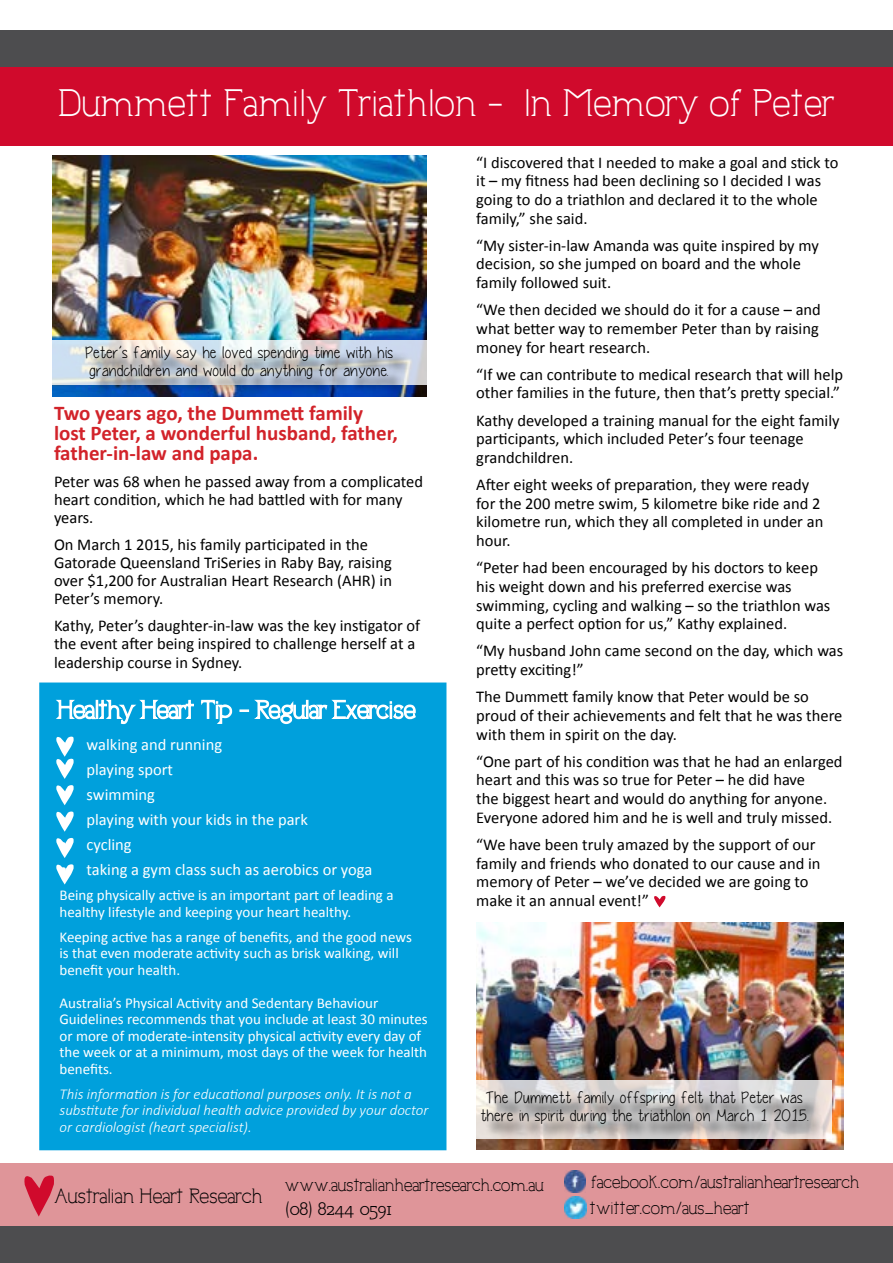
<style>
.page{position:relative;width:893px;height:1263px;background:#fff}
.page>*{position:absolute;margin:0;border:0;box-sizing:border-box;transform-origin:0 0}
.t1{font:39px "Uptown Elegance";letter-spacing:.01em;color:#fff}
.t2{font:700 21px/19.6px "Calibri";color:#d2232a}
.t3{font:21px "Uptown Elegance";color:#000}
.t4{font:18px "Uptown Elegance";color:#000}
.t5{font:18px "Sugarcubes";letter-spacing:-.05em;color:#000}
.t6{font:16.5px/18.6px "Calibri";color:#000}
.t7{font:16.5px/18px "Yummy Cupcakes";letter-spacing:.03em;color:#000}
.t8{font:16.5px "Calibri";color:#fff}
.t9{font:15px/16.5px "Calibri";color:#fff}
.t10{font:italic 300 15px/16.5px "Calibri";color:#fff}
</style>
<div class="page">
<div style="left:0;top:1163px;width:893px;height:64px;background:#df9599"></div>
<div style="left:0;top:30px;width:893px;height:37px;background:#4d4d4f"></div>
<div style="left:0;top:67px;width:893px;height:79px;background:#d00a2c"></div>
<div style="left:0;top:1227px;width:893px;height:36px;background:#4d4d4f"></div>
<svg style="left:24px;top:1175px;width:30px;height:41px"></svg>
<img style="left:564px;top:1171px;width:22px;height:21px">
<img style="left:564px;top:1196px;width:23px;height:22px">
<svg style="left:654px;top:896px;width:11px;height:11px"></svg>
<div style="left:40px;top:683px;width:406px;height:466px;background:#00a0dc"></div>
<div style="left:39px;top:682px;width:407px;height:468px;border:2px solid #00a0dc"></div>
<img style="left:476px;top:922px;width:367px;height:228px">
<img style="left:52px;top:155px;width:374px;height:241px">
<svg style="left:52px;top:340px;width:374px;height:45px;background:#dae1e9"></svg>
<div style="left:88px;top:348px;width:323px;height:48px;background:#000;opacity:.75"></div>
<svg style="left:476px;top:1080px;width:355px;height:58px;background:#dfdbda"></svg>
<div style="left:483px;top:1093px;width:344px;height:48px;background:#000;opacity:.75"></div>
<svg style="left:54px;top:682px;width:179px;height:43px"></svg>
<svg style="left:239px;top:699px;width:177px;height:26px"></svg>
<svg style="left:56px;top:785px;width:18px;height:20px"></svg>
<svg style="left:56px;top:736px;width:18px;height:43px"></svg>
<svg style="left:56px;top:811px;width:18px;height:21px"></svg>
<svg style="left:56px;top:864px;width:18px;height:20px"></svg>
<svg style="left:56px;top:838px;width:18px;height:20px"></svg>
<h1 class="t1" style="left:59px;top:82px;width:777px">Dummett Family Triathlon – In Memory of Peter</h1>
<p class="t7" style="left:85px;top:343px;width:309px">Peter’s family say he loved spending time with his grandchildren and would do anything for anyone.</p>
<p class="t2" style="left:54px;top:404px;width:346px">Two years ago, the Dummett family lost Peter, a wonderful husband, father, father-in-law and papa.</p>
<p class="t6" style="left:54px;top:472px;width:371px;line-height:18.1px">Peter was 68 when he passed away from a complicated heart condition, which he had battled with for many years.</p>
<p class="t6" style="left:54px;top:535px;width:340px;line-height:18.1px">On March 1 2015, his family participated in the Gatorade Queensland TriSeries in Raby Bay, raising over $1,200 for Australian Heart Research (AHR) in Peter’s memory.</p>
<p class="t6" style="left:54px;top:617px;width:368px;line-height:18.1px">Kathy, Peter’s daughter-in-law was the key instigator of the event after being inspired to challenge herself at a leadership course in Sydney.</p>
<p class="t8" style="left:60px;top:734px;width:164px">• walking and running</p>
<p class="t8" style="left:60px;top:759px;width:115px">• playing sport</p>
<p class="t8" style="left:60px;top:784px;width:97px">• swimming</p>
<p class="t8" style="left:60px;top:809px;width:250px">• playing with your kids in the park</p>
<p class="t8" style="left:60px;top:834px;width:74px">• cycling</p>
<p class="t8" style="left:60px;top:859px;width:314px">• taking a gym class such as aerobics or yoga</p>
<p class="t9" style="left:60px;top:887px;width:335px">Being physically active is an important part of leading a healthy lifestyle and keeping your heart healthy.</p>
<p class="t9" style="left:60px;top:928px;width:354px">Keeping active has a range of benefits, and the good news is that even moderate activity such as brisk walking, will benefit your health.</p>
<p class="t9" style="left:60px;top:994px;width:370px">Australia’s Physical Activity and Sedentary Behaviour Guidelines recommends that you include at least 30 minutes or more of moderate-intensity physical activity every day of the week or at a minimum, most days of the week for health benefits.</p>
<p class="t10" style="left:60px;top:1085px;width:371px">This information is for educational purposes only. It is not a substitute for individual health advice provided by your doctor or cardiologist (heart specialist).</p>
<p class="t6" style="left:476px;top:153px;width:364px">“I discovered that I needed to make a goal and stick to it – my fitness had been declining so I decided I was going to do a triathlon and declared it to the whole family,” she said.</p>
<p class="t6" style="left:476px;top:236px;width:344px">“My sister-in-law Amanda was quite inspired by my decision, so she jumped on board and the whole family followed suit.</p>
<p class="t6" style="left:476px;top:301px;width:346px">“We then decided we should do it for a cause – and what better way to remember Peter than by raising money for heart research.</p>
<p class="t6" style="left:476px;top:365px;width:368px">“If we can contribute to medical research that will help other families in the future, then that’s pretty special.”</p>
<p class="t6" style="left:476px;top:411px;width:365px">Kathy developed a training manual for the eight family participants, which included Peter’s four teenage grandchildren.</p>
<p class="t6" style="left:476px;top:475px;width:349px">After eight weeks of preparation, they were ready for the 200 metre swim, 5 kilometre bike ride and 2 kilometre run, which they all completed in under an hour.</p>
<p class="t6" style="left:476px;top:559px;width:356px">“Peter had been encouraged by his doctors to keep his weight down and his preferred exercise was swimming, cycling and walking – so the triathlon was quite a perfect option for us,” Kathy explained.</p>
<p class="t6" style="left:476px;top:642px;width:368px">“My husband John came second on the day, which was pretty exciting!”</p>
<p class="t6" style="left:476px;top:688px;width:368px">The Dummett family know that Peter would be so proud of their achievements and felt that he was there with them in spirit on the day.</p>
<p class="t6" style="left:476px;top:752px;width:368px">“One part of his condition was that he had an enlarged heart and this was so true for Peter – he did have<br>the biggest heart and would do anything for anyone.<br>Everyone adored him and he is well and truly missed.</p>
<p class="t6" style="left:476px;top:835px;width:346px">“We have been truly amazed by the support of our family and friends who donated to our cause and in memory of Peter – we’ve decided we are going to make it an annual event!”</p>
<p class="t7" style="left:481px;top:1088px;width:329px;text-align:center">The Dummett family offspring felt that Peter was there in spirit during the triathlon on March 1 2015.</p>
<p class="t3" style="left:54px;top:1185px;width:210px">Australian Heart Research</p>
<p class="t4" style="left:591px;top:1172px;width:270px">facebook.com/australianheartresearch</p>
<p class="t4" style="left:285px;top:1175px;width:260px">www.australianheartresearch.com.au</p>
<p class="t5" style="left:285px;top:1198px;width:109px">(08) 8244 0591</p>
<p class="t4" style="left:590px;top:1198px;width:161px">twitter.com/aus_heart</p>
</div>
